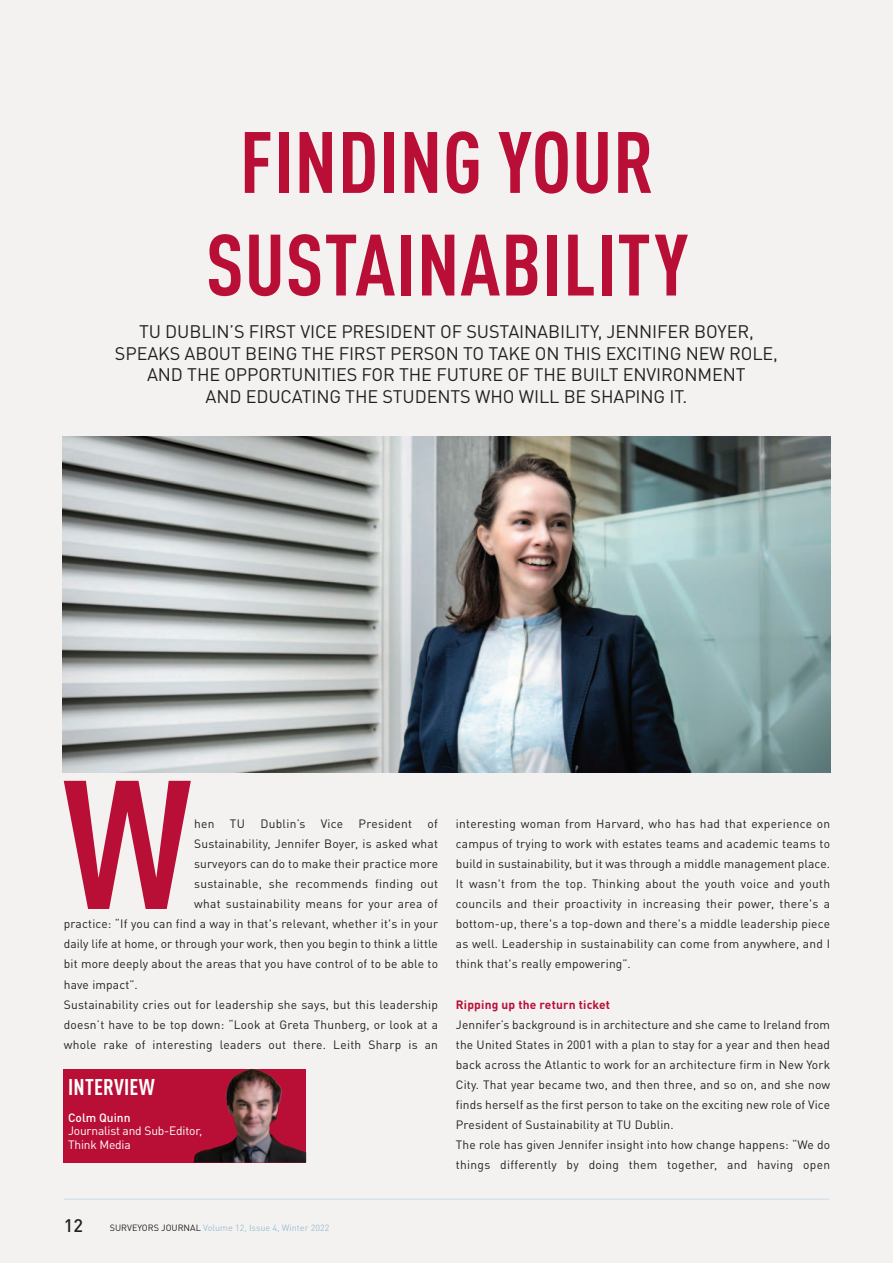
<style>
.page{position:relative;width:893px;height:1263px;background:#f3f2f1}
.page>*{position:absolute;margin:0;border:0;box-sizing:border-box;transform-origin:0 0}
.t1{font:700 condensed 180px "DINOT";color:#b90f36}
.t2{font:700 condensed 85.5px/102.6px "DINOT";letter-spacing:.01em;color:#b90f36;text-align:center}
.t3{font:700 condensed 22.5px "DINOT";letter-spacing:.01em;color:#fff}
.t4{font:18px/21.6px "DINOT";letter-spacing:-.005em;color:#231f20;text-align:center}
.t5{font:500 18px "DINOT";color:#231f20}
.t6{font:12px/20.1px "DINOT";letter-spacing:.015em;color:#231f20;text-align:justify}
.t7{font:12px "DINOT";letter-spacing:-.015em;color:#fff}
.t8{font:700 12px "DINOT";letter-spacing:.015em;color:#b90f36}
.t9{font:500 12px "DINOT";color:#fff}
.t10{font:9px "DINOT";color:#a0bed1}
.s1{color:#231f20}
</style>
<div class="page">
<div style="left:64px;top:1069px;width:242px;height:93px;background:#b90f36"></div>
<img style="left:63px;top:436px;width:767px;height:336px">
<hr style="left:64px;top:1199px;width:765px;height:1px;background:#cbdbe6">
<img style="left:193px;top:1068px;width:113px;height:94px">
<p class="t2" style="left:206px;top:112px;width:483px">FINDING YOUR<br>SUSTAINABILITY</p>
<p class="t4" style="left:115px;top:323px;width:664px">TU DUBLIN’S FIRST VICE PRESIDENT OF SUSTAINABILITY, JENNIFER BOYER, SPEAKS ABOUT BEING THE FIRST PERSON TO TAKE ON THIS EXCITING NEW ROLE, AND THE OPPORTUNITIES FOR THE FUTURE OF THE BUILT ENVIRONMENT<br>AND EDUCATING THE STUDENTS WHO WILL BE SHAPING IT.</p>
<p class="t1" style="left:63px;top:741px;width:130px">W</p>
<p class="t6" style="left:194px;top:815px;width:22px">hen</p>
<p class="t6" style="left:230px;top:815px;width:17px">TU</p>
<p class="t6" style="left:260px;top:815px;width:47px">Dublin’s</p>
<p class="t6" style="left:321px;top:815px;width:24px">Vice</p>
<p class="t6" style="left:359px;top:815px;width:55px">President</p>
<p class="t6" style="left:428px;top:815px;width:12px">of</p>
<p class="t6" style="left:194px;top:835px;width:245px">Sustainability, Jennifer Boyer, is asked what</p>
<p class="t6" style="left:194px;top:855px;width:245px">surveyors can do to make their practice more</p>
<p class="t6" style="left:194px;top:875px;width:245px">sustainable, she recommends finding out</p>
<p class="t6" style="left:194px;top:895px;width:245px">what sustainability means for your area of</p>
<p class="t6" style="left:64px;top:915px;width:376px">practice: “If you can find a way in that's relevant, whether it's in your</p>
<p class="t6" style="left:64px;top:935px;width:376px">daily life at home, or through your work, then you begin to think a little</p>
<p class="t6" style="left:64px;top:955px;width:376px">bit more deeply about the areas that you have control of to be able to</p>
<p class="t6" style="left:64px;top:975px;width:75px">have impact”.</p>
<p class="t6" style="left:64px;top:996px;width:376px">Sustainability cries out for leadership she says, but this leadership doesn’t have to be top down: “Look at Greta Thunberg, or look at a whole rake of interesting leaders out there. Leith Sharp is an</p>
<p class="t3" style="left:68px;top:1074px;width:88px">INTERVIEW</p>
<p class="t9" style="left:68px;top:1113px;width:64px">Colm Quinn</p>
<p class="t7" style="left:68px;top:1126px;width:136px">Journalist and Sub-Editor,</p>
<p class="t7" style="left:68px;top:1140px;width:64px">Think Media</p>
<p class="t6" style="left:456px;top:815px;width:376px">interesting woman from Harvard, who has had that experience on campus of trying to work with estates teams and academic teams to build in sustainability, but it was through a middle management place.<br>It wasn't from the top. Thinking about the youth voice and youth councils and their proactivity in increasing their power, there's a bottom-up, there's a top-down and there's a middle leadership piece as well. Leadership in sustainability can come from anywhere, and I think that's really empowering”.</p>
<p class="t8" style="left:456px;top:1000px;width:156px">Ripping up the return ticket</p>
<p class="t6" style="left:456px;top:1016px;width:376px">Jennifer’s background is in architecture and she came to Ireland from the United States in 2001 with a plan to stay for a year and then head back across the Atlantic to work for an architecture firm in New York City. That year became two, and then three, and so on, and she now finds herself as the first person to take on the exciting new role of Vice President of Sustainability at TU Dublin.</p>
<p class="t6" style="left:456px;top:1136px;width:376px">The role has given Jennifer insight into how change happens: “We do things differently by doing them together, and having open</p>
<p class="t5" style="left:64px;top:1219px;width:21px">12</p>
<p class="t10" style="left:110px;top:1224px;width:221px"><span class="s1">SURVEYORS JOURNAL</span> Volume 12, Issue 4, Winter 2022</p>
</div>
